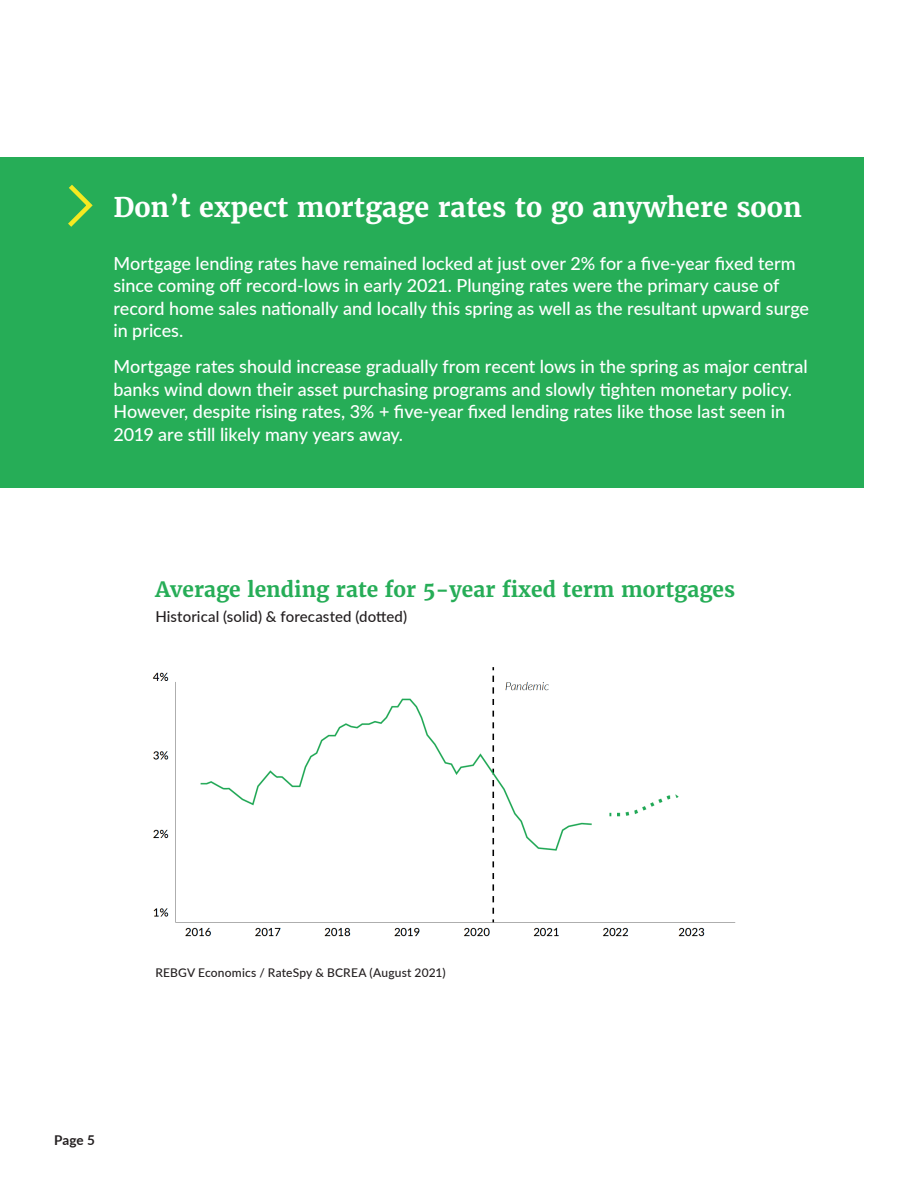
<style>
.page{position:relative;width:918px;height:1188px;background:#fff}
.page>*{position:absolute;margin:0;border:0;box-sizing:border-box;transform-origin:0 0}
.t1{font:700 27px "Merriweather";color:#fff}
.t2{font:700 21px "Merriweather";color:#26ad57}
.t3{font:500 18px/22.5px "Lato";color:#fff}
.t4{font:500 15px "Lato";letter-spacing:.005em;color:#231f20}
.t5{font:700 13.5px "Lato";color:#231f20}
.t6{font:500 12px "Lato";letter-spacing:.015em;color:#231f20}
</style>
<div class="page">
<div style="left:0;top:158px;width:864px;height:330px;background:#26ad57"></div>
<svg style="left:68px;top:184px;width:25px;height:43px"></svg>
<img style="left:152px;top:667px;width:584px;height:270px">
<h1 class="t1" style="left:113px;top:190px;width:690px">Don’t expect mortgage rates to go anywhere soon</h1>
<p class="t3" style="left:113px;top:251px;width:697px">Mortgage lending rates have remained locked at just over 2% for a five-year fixed term since coming off record-lows in early 2021. Plunging rates were the primary cause of record home sales nationally and locally this spring as well as the resultant upward surge in prices.</p>
<p class="t3" style="left:113px;top:355px;width:696px">Mortgage rates should increase gradually from recent lows in the spring as major central banks wind down their asset purchasing programs and slowly tighten monetary policy.<br>However, despite rising rates, 3% + five-year fixed lending rates like those last seen in 2019 are still likely many years away.</p>
<p class="t2" style="left:155px;top:576px;width:581px">Average lending rate for 5-year fixed term mortgages</p>
<p class="t4" style="left:155px;top:606px;width:253px">Historical (solid) &amp; forecasted (dotted)</p>
<p class="t5" style="left:54px;top:1130px;width:42px">Page 5</p>
<p class="t6" style="left:155px;top:964px;width:292px">REBGV Economics / RateSpy &amp; BCREA (August 2021)</p>
</div>
